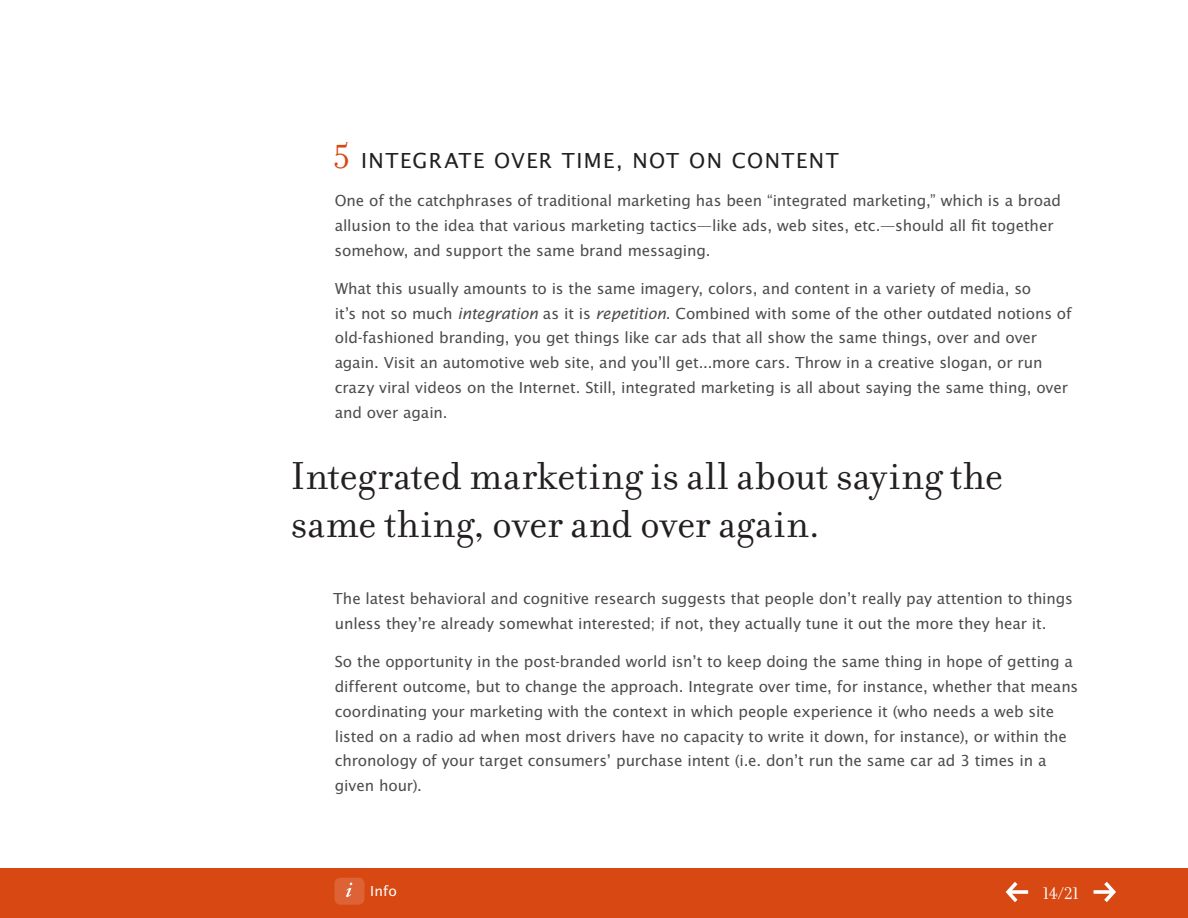
<style>
.page{position:relative;width:1188px;height:918px;background:#fff}
.page>*{position:absolute;margin:0;border:0;box-sizing:border-box;transform-origin:0 0}
.t1{font:42px/48px "Filosofia OT";letter-spacing:.005em;color:#231f20}
.t2{font:22.5px "Lucida Sans EFOP";letter-spacing:.06em;color:#231f20}
.t3{font:18px "Filosofia OT";color:#fff}
.t4{font:16.5px/24.8px "Lucida Sans EFOP";letter-spacing:-.005em;color:#4b4c4d}
.t5{font:15px "Lucida Sans EFOP";color:#fff}
.s1{font-family:"Filosofia OT";font-size:36px;color:#d74812}
.s2{font-style:italic;font-size:16.8px}
</style>
<div class="page">
<div style="left:0;top:869px;width:1188px;height:49px;background:#d74812"></div>
<div style="left:334px;top:878px;width:30px;height:27px;background:#dd6336;border-radius:6px"></div>
<svg style="left:346px;top:883px;width:6px;height:14px"></svg>
<svg style="left:1006px;top:882px;width:22px;height:20px"></svg>
<svg style="left:1094px;top:882px;width:22px;height:20px"></svg>
<h2 class="t2" style="left:333px;top:148px;width:50px"><span class="s1">5</span> Inte</h2>
<h2 class="t2" style="left:413px;top:148px;width:31px">grate</h2>
<h2 class="t2" style="left:494px;top:148px;width:16px">Over</h2>
<h2 class="t2" style="left:562px;top:148px;width:219px">Time, Not On Content</h2>
<p class="t4" style="left:335px;top:189px;width:728px">One of the catchphrases of traditional marketing has been “integrated marketing,” which is a broad allusion to the idea that various marketing tactics—like ads, web sites, etc.—should all fit together somehow, and support the same brand messaging.</p>
<p class="t4" style="left:335px;top:277px;width:739px">What this usually amounts to is the same imagery, colors, and content in a variety of media, so<br>it’s not so much <span class="s2">integration</span> as it is <span class="s2">repetition</span>. Combined with some of the other outdated notions of old-fashioned branding, you get things like car ads that all show the same things, over and over again. Visit an automotive web site, and you’ll get...more cars. Throw in a creative slogan, or run crazy viral videos on the Internet. Still, integrated marketing is all about saying the same thing, over and over again.</p>
<h1 class="t1" style="left:291px;top:452px;width:714px">Integrated marketing is all about saying the same thing, over and over again.</h1>
<p class="t4" style="left:333px;top:587px;width:741px">The latest behavioral and cognitive research suggests that people don’t really pay attention to things unless they’re already somewhat interested; if not, they actually tune it out the more they hear it.</p>
<p class="t4" style="left:335px;top:650px;width:745px">So the opportunity in the post-branded world isn’t to keep doing the same thing in hope of getting a different outcome, but to change the approach. Integrate over time, for instance, whether that means coordinating your marketing with the context in which people experience it (who needs a web site listed on a radio ad when most drivers have no capacity to write it down, for instance), or within the chronology of your target consumers’ purchase intent (i.e. don’t run the same car ad 3 times in a given hour).</p>
<p class="t5" style="left:370px;top:883px;width:28px">Info</p>
<p class="t3" style="left:1043px;top:884px;width:38px">14/21</p>
</div>
